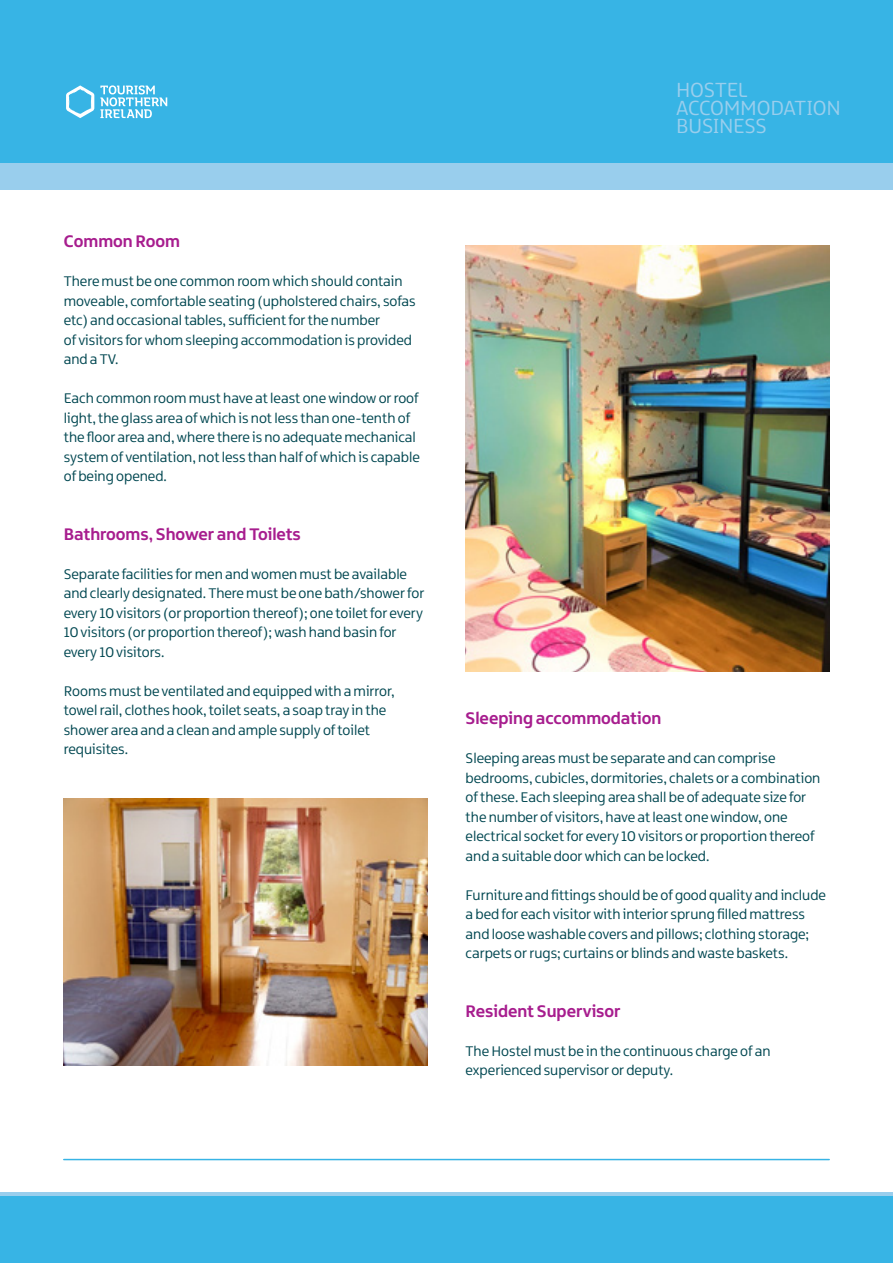
<style>
.page{position:relative;width:893px;height:1263px;background:#fff}
.page>*{position:absolute;margin:0;border:0;box-sizing:border-box;transform-origin:0 0}
.t1{font:21.9px/18px "Northern Ireland";letter-spacing:-.015em;color:#99ceed}
.t2{font:700 18px "Northern Ireland";color:#a71d8e}
.t3{font:15px/19.5px "Northern Ireland";color:#004751}
</style>
<div class="page">
<div style="left:0;top:0;width:893px;height:182px;background:#37b4e5"></div>
<div style="left:0;top:163px;width:893px;height:26px;background:#99ceed"></div>
<svg style="left:100px;top:85px;width:67px;height:33px"></svg>
<svg style="left:66px;top:85px;width:28px;height:33px"></svg>
<hr style="left:64px;top:1159px;width:765px;height:1px;background:#37b4e5">
<div style="left:0;top:1194px;width:893px;height:69px;background:#37b4e5"></div>
<hr style="left:0;top:1192px;width:893px;height:4px;background:#99ceed">
<img style="left:466px;top:245px;width:363px;height:427px">
<img style="left:64px;top:798px;width:363px;height:268px">
<p class="t2" style="left:64px;top:230px;width:118px">Common Room</p>
<p class="t3" style="left:64px;top:272px;width:353px">There must be one common room which should contain moveable, comfortable seating (upholstered chairs, sofas etc) and occasional tables, sufficient for the number<br>of visitors for whom sleeping accommodation is provided and a TV.</p>
<p class="t3" style="left:64px;top:389px;width:357px">Each common room must have at least one window or roof light, the glass area of which is not less than one-tenth of the floor area and, where there is no adequate mechanical system of ventilation, not less than half of which is capable of being opened.</p>
<p class="t2" style="left:64px;top:522px;width:239px">Bathrooms, Shower and Toilets</p>
<p class="t3" style="left:64px;top:564px;width:362px">Separate facilities for men and women must be available and clearly designated. There must be one bath/shower for every 10 visitors (or proportion thereof); one toilet for every 10 visitors (or proportion thereof); wash hand basin for every 10 visitors.</p>
<p class="t3" style="left:64px;top:681px;width:333px">Rooms must be ventilated and equipped with a mirror, towel rail, clothes hook, toilet seats, a soap tray in the shower area and a clean and ample supply of toilet requisites.</p>
<h1 class="t1" style="left:676px;top:81px;width:166px">HOSTEL<br>ACCOMMODATION<br>BUSINESS</h1>
<p class="t2" style="left:466px;top:707px;width:197px">Sleeping accommodation</p>
<p class="t3" style="left:466px;top:749px;width:356px">Sleeping areas must be separate and can comprise bedrooms, cubicles, dormitories, chalets or a combination of these. Each sleeping area shall be of adequate size for the number of visitors, have at least one window, one electrical socket for every 10 visitors or proportion thereof and a suitable door which can be locked.</p>
<p class="t3" style="left:466px;top:885px;width:362px">Furniture and fittings should be of good quality and include a bed for each visitor with interior sprung filled mattress and loose washable covers and pillows; clothing storage; carpets or rugs; curtains or blinds and waste baskets.</p>
<p class="t2" style="left:466px;top:999px;width:156px">Resident Supervisor</p>
<p class="t3" style="left:466px;top:1041px;width:306px">The Hostel must be in the continuous charge of an experienced supervisor or deputy.</p>
</div>
